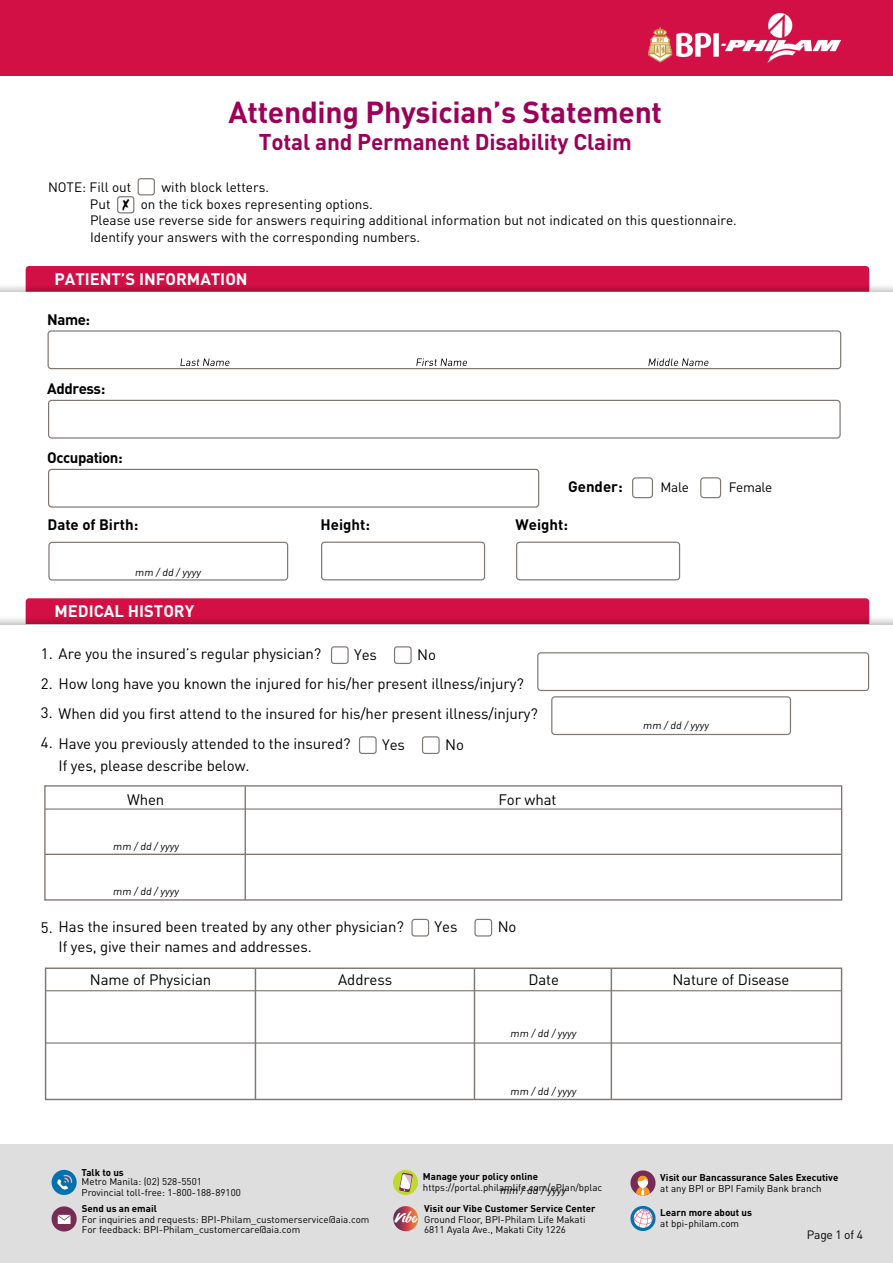
<style>
.page{position:relative;width:893px;height:1263px;background:#fff}
.page>*{position:absolute;margin:0;border:0;box-sizing:border-box;transform-origin:0 0}
.t1{font:700 30px "DINOT";letter-spacing:-.01em;color:#9c0058}
.t2{font:700 22.5px "DINOT";letter-spacing:-.01em;color:#9c0058}
.t3{font:21px "Asphalts Brush";color:#000}
.t4{font:700 16.5px "DINOT";color:#fff}
.t5{font:15px/22.5px "DINOT";letter-spacing:-.01em;color:#000}
.t6{font:700 15px "DINOT";color:#000}
.t7{font:700 15px "DINOT";letter-spacing:-.03em;color:#000}
.t8{font:13.5px/16.2px "DINOT";color:#000}
.t9{font:12px "DINOT";letter-spacing:-.02em;color:#000}
.t10{font:10.35px "DINOT";color:#000}
.t11{font:9.75px/10.2px "DINOT";color:#000}
.t12{font:700 9.75px "DINOT";color:#000}
</style>
<div class="page">
<div style="left:45px;top:967px;width:797px;height:133px;border:1px solid #7e7772"></div>
<hr style="left:46px;top:1042px;width:795px;height:1px;background:#7e7772">
<hr style="left:255px;top:968px;width:1px;height:131px;background:#7e7772">
<hr style="left:474px;top:968px;width:1px;height:131px;background:#7e7772">
<hr style="left:611px;top:968px;width:1px;height:131px;background:#7e7772">
<hr style="left:46px;top:990px;width:795px;height:1px;background:#7e7772">
<div style="left:26px;top:266px;width:843px;height:17px;background:#d31045"></div>
<svg style="left:0;top:283px;width:893px;height:9px;background:#c41f4c"></svg>
<div style="left:26px;top:598px;width:843px;height:17px;background:#d31045"></div>
<svg style="left:0;top:615px;width:893px;height:9px;background:#c41a49"></svg>
<div style="left:48px;top:400px;width:793px;height:39px;border:1px solid #7e7772;border-radius:3px"></div>
<div style="left:48px;top:469px;width:491px;height:39px;border:1px solid #7e7772;border-radius:3px"></div>
<div style="left:632px;top:477px;width:21px;height:21px;border:1px solid #7e7772;border-radius:3px"></div>
<div style="left:700px;top:477px;width:21px;height:21px;border:1px solid #7e7772;border-radius:3px"></div>
<div style="left:321px;top:542px;width:164px;height:38px;border:1px solid #7e7772;border-radius:3px"></div>
<div style="left:516px;top:542px;width:164px;height:38px;border:1px solid #7e7772;border-radius:3px"></div>
<div style="left:551px;top:696px;width:240px;height:39px;border:1px solid #7e7772;border-radius:3px"></div>
<div style="left:537px;top:652px;width:332px;height:39px;border:1px solid #7e7772;border-radius:3px"></div>
<div style="left:44px;top:785px;width:798px;height:116px;border:1px solid #7e7772"></div>
<hr style="left:45px;top:808px;width:796px;height:2px;background:#7e7772">
<hr style="left:45px;top:854px;width:796px;height:1px;background:#7e7772">
<hr style="left:245px;top:786px;width:1px;height:114px;background:#7e7772">
<div style="left:138px;top:178px;width:17px;height:17px;border:1px solid #7e7772;border-radius:3px"></div>
<div style="left:117px;top:196px;width:17px;height:17px;border:1px solid #7e7772;border-radius:3px"></div>
<div style="left:48px;top:330px;width:793px;height:39px;border:1px solid #7e7772;border-radius:3px"></div>
<svg style="left:180px;top:358px;width:50px;height:8px"></svg>
<svg style="left:416px;top:358px;width:51px;height:8px"></svg>
<svg style="left:648px;top:358px;width:61px;height:8px"></svg>
<div style="left:48px;top:542px;width:240px;height:38px;border:1px solid #7e7772;border-radius:3px"></div>
<div style="left:0;top:1144px;width:893px;height:119px;background:#dedede"></div>
<div style="left:0;top:0;width:893px;height:76px;background:#d31045"></div>
<img style="left:648px;top:14px;width:192px;height:48px">
<svg style="left:630px;top:1170px;width:26px;height:25px"></svg>
<svg style="left:51px;top:1169px;width:26px;height:26px"></svg>
<svg style="left:51px;top:1206px;width:26px;height:26px"></svg>
<svg style="left:393px;top:1169px;width:26px;height:26px"></svg>
<svg style="left:630px;top:1205px;width:26px;height:26px"></svg>
<img style="left:633px;top:1208px;width:20px;height:20px;border-radius:10px">
<img style="left:393px;top:1206px;width:26px;height:25px">
<div style="left:331px;top:646px;width:18px;height:18px;border:1px solid #7e7772;border-radius:3px"></div>
<div style="left:394px;top:646px;width:18px;height:18px;border:1px solid #7e7772;border-radius:3px"></div>
<div style="left:359px;top:736px;width:18px;height:18px;border:1px solid #7e7772;border-radius:3px"></div>
<div style="left:422px;top:736px;width:18px;height:18px;border:1px solid #7e7772;border-radius:3px"></div>
<div style="left:411px;top:919px;width:18px;height:17px;border:1px solid #7e7772;border-radius:3px"></div>
<div style="left:474px;top:919px;width:18px;height:17px;border:1px solid #7e7772;border-radius:3px"></div>
<h1 class="t1" style="left:229px;top:92px;width:435px">Attending Physician’s Statement</h1>
<h2 class="t2" style="left:259px;top:127px;width:374px">Total and Permanent Disability Claim</h2>
<p class="t8" style="left:48px;top:179px;width:85px">NOTE: Fill out</p>
<p class="t8" style="left:162px;top:179px;width:109px">with block letters.</p>
<p class="t8" style="left:90px;top:195px;width:22px">Put</p>
<p class="t8" style="left:141px;top:195px;width:234px">on the tick boxes representing options.</p>
<h3 class="t3" style="left:123px;top:186px;width:8px">x</h3>
<p class="t8" style="left:90px;top:212px;width:648px">Please use reverse side for answers requiring additional information but not indicated on this questionnaire.<br>Identify your answers with the corresponding numbers.</p>
<p class="t4" style="left:54px;top:268px;width:195px">PATIENT’S INFORMATION</p>
<p class="t6" style="left:47px;top:310px;width:44px">Name:</p>
<p class="t7" style="left:47px;top:379px;width:60px">Address:</p>
<p class="t7" style="left:47px;top:448px;width:77px">Occupation:</p>
<p class="t6" style="left:568px;top:477px;width:56px">Gender:</p>
<p class="t6" style="left:48px;top:515px;width:92px">Date of Birth:</p>
<p class="t6" style="left:321px;top:515px;width:51px">Height:</p>
<p class="t6" style="left:516px;top:515px;width:54px">Weight:</p>
<p class="t10" style="left:135px;top:565px;width:69px">mm / dd / yyyy</p>
<p class="t4" style="left:54px;top:601px;width:141px">MEDICAL HISTORY</p>
<p class="t5" style="left:41px;top:642px;width:282px">1. Are you the insured’s regular physician?</p>
<p class="t5" style="left:41px;top:672px;width:484px">2. How long have you known the injured for his/her present illness/injury?</p>
<p class="t5" style="left:41px;top:702px;width:499px">3. When did you first attend to the insured for his/her present illness/injury?</p>
<p class="t5" style="left:59px;top:732px;width:293px;text-indent:-18px">4. Have you previously attended to the insured?<br>If yes, please describe below.</p>
<p class="t5" style="left:354px;top:643px;width:24px">Yes</p>
<p class="t5" style="left:417px;top:643px;width:20px">No</p>
<p class="t5" style="left:382px;top:733px;width:24px">Yes</p>
<p class="t5" style="left:445px;top:733px;width:20px">No</p>
<p class="t5" style="left:127px;top:788px;width:39px">When</p>
<p class="t5" style="left:498px;top:788px;width:60px">For what</p>
<p class="t10" style="left:113px;top:840px;width:69px">mm / dd / yyyy</p>
<p class="t10" style="left:113px;top:885px;width:69px">mm / dd / yyyy</p>
<p class="t5" style="left:59px;top:917px;width:347px;line-height:19.5px;text-indent:-18px">5. Has the insured been treated by any other physician?<br>If yes, give their names and addresses.</p>
<p class="t5" style="left:435px;top:915px;width:24px">Yes</p>
<p class="t5" style="left:498px;top:915px;width:20px">No</p>
<p class="t8" style="left:661px;top:479px;width:30px">Male</p>
<p class="t8" style="left:729px;top:479px;width:45px">Female</p>
<p class="t10" style="left:643px;top:718px;width:69px">mm / dd / yyyy</p>
<p class="t5" style="left:90px;top:968px;width:123px">Name of Physician</p>
<p class="t5" style="left:338px;top:968px;width:55px">Address</p>
<p class="t5" style="left:672px;top:968px;width:119px">Nature of Disease</p>
<p class="t5" style="left:528px;top:968px;width:32px">Date</p>
<p class="t10" style="left:510px;top:1027px;width:69px">mm / dd / yyyy</p>
<p class="t10" style="left:510px;top:1085px;width:69px">mm / dd / yyyy</p>
<p class="t12" style="left:82px;top:1166px;width:44px">Talk to us</p>
<p class="t11" style="left:82px;top:1176px;width:122px">Metro Manila: (02) 528-5501</p>
<p class="t11" style="left:82px;top:1187px;width:161px">Provincial toll-free: 1-800-188-89100</p>
<p class="t12" style="left:423px;top:1170px;width:117px">Manage your policy online</p>
<p class="t11" style="left:423px;top:1182px;width:181px">https://portal.philamlife.com/ePlan/bplac</p>
<p class="t10" style="left:500px;top:1184px;width:69px">mm / dd / yyyy</p>
<p class="t12" style="left:660px;top:1171px;width:180px">Visit our Bancassurance Sales Executive</p>
<p class="t11" style="left:660px;top:1183px;width:163px">at any BPI or BPI Family Bank branch</p>
<p class="t12" style="left:82px;top:1202px;width:77px">Send us an email</p>
<p class="t11" style="left:82px;top:1213px;width:289px">For inquiries and requests: BPI-Philam_customerservice@aia.com<br>For feedback: BPI-Philam_customercare@aia.com</p>
<p class="t12" style="left:424px;top:1202px;width:173px">Visit our Vibe Customer Service Center</p>
<p class="t11" style="left:424px;top:1214px;width:163px">Ground Floor, BPI-Philam Life Makati<br>6811 Ayala Ave., Makati City 1226</p>
<p class="t12" style="left:660px;top:1206px;width:93px">Learn more about us</p>
<p class="t11" style="left:660px;top:1218px;width:80px">at bpi-philam.com</p>
<p class="t9" style="left:807px;top:1227px;width:58px">Page 1 of 4</p>
</div>
